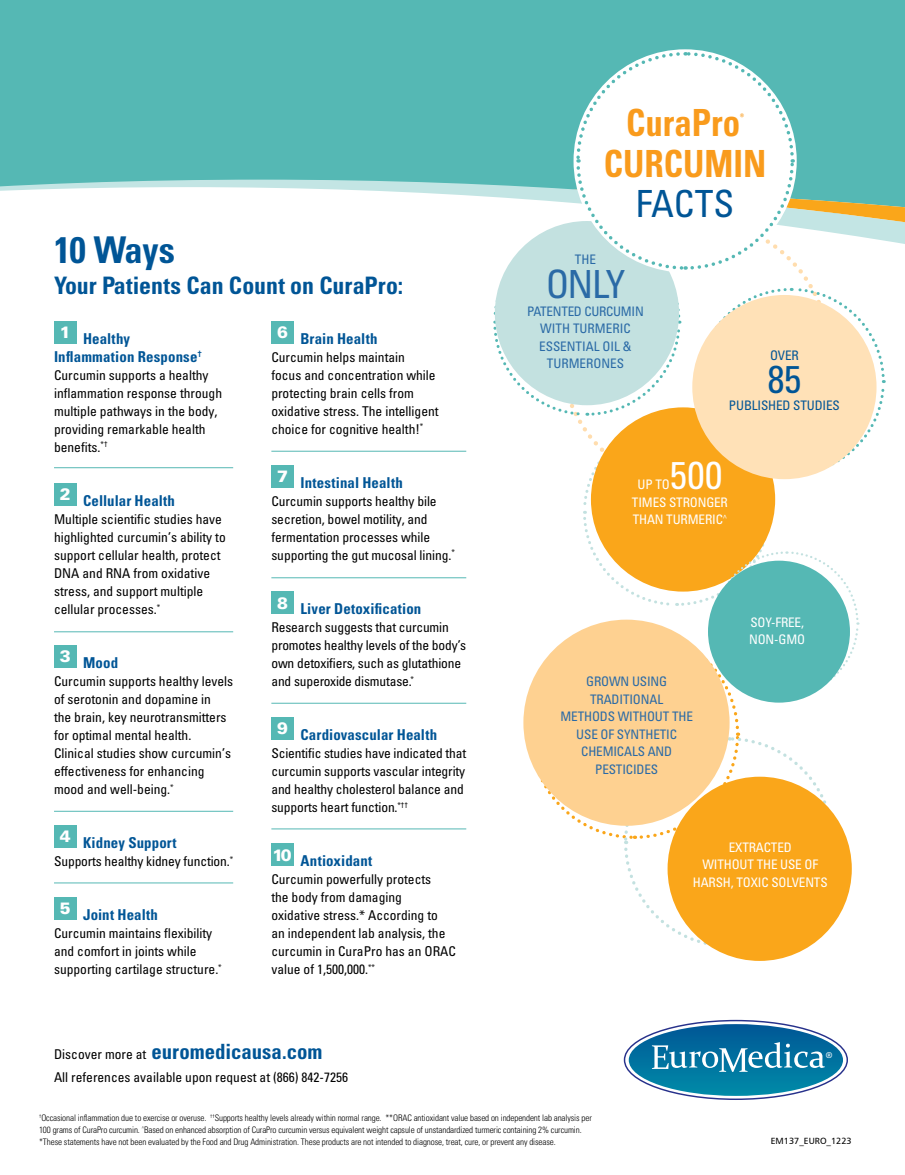
<style>
.page{position:relative;width:905px;height:1175px;background:#fff}
.page>*{position:absolute;margin:0;border:0;box-sizing:border-box;transform-origin:0 0}
.t1{font:condensed 38.7px "Univers LT Pro";color:#2a6aa6}
.t2{font:condensed 38.7px "Univers LT Pro";color:#fff}
.t3{font:condensed 38.7px "Univers LT Pro";color:#005596}
.t4{font:700 condensed 37.5px "Univers LT Pro";color:#f99b1c;scale:.93 1}
.t5{font:condensed 37.5px "Univers LT Pro";color:#005596}
.t6{font:700 condensed 36.9px "Univers LT Pro";letter-spacing:-.015em;color:#005596}
.t7{font:700 condensed 24px "Univers LT Pro";color:#005596}
.t8{font:700 condensed 21px "Univers LT Pro";color:#005596}
.t9{font:17.25px "Constantia";color:#fff}
.t10{font:900 16.5px "Univers LT Pro 75";color:#fff}
.t11{font:700 condensed 15px/18px "Univers LT Pro";letter-spacing:.01em;color:#005596}
.t12{font:condensed 13.5px/18px "Univers LT Pro";color:#000}
.t13{font:condensed 13.05px/17.5px "Univers LT Pro";letter-spacing:-.01em;color:#2a6aa6;text-align:center}
.t14{font:condensed 13.05px/17.5px "Univers LT Pro";letter-spacing:-.01em;color:#fff}
.t15{font:condensed 13.05px "Univers LT Pro";letter-spacing:-.01em;color:#005596}
.t16{font:700 condensed 10.5px "Univers LT Pro";color:#f99b1c;scale:.93 1}
.t17{font:300 condensed 9px/12px "Univers LT Pro";letter-spacing:-.01em;color:#000}
.t18{font:9px "Humanist 777 BT Roman B";color:#000}
.s1{font-weight:400;font-size:13.5px;color:#000}
</style>
<div class="page">
<div style="left:0;top:0;width:904px;height:1174px;background:#55b8b4"></div>
<div style="left:0;top:187px;width:904px;height:987px;background:#fff"></div>
<div style="left:54px;top:321px;width:22px;height:23px;background:#55b8b4"></div>
<div style="left:54px;top:483px;width:22px;height:23px;background:#55b8b4"></div>
<div style="left:54px;top:645px;width:22px;height:23px;background:#55b8b4"></div>
<div style="left:54px;top:825px;width:22px;height:23px;background:#55b8b4"></div>
<div style="left:54px;top:897px;width:22px;height:23px;background:#55b8b4"></div>
<div style="left:271px;top:321px;width:23px;height:23px;background:#55b8b4"></div>
<div style="left:271px;top:465px;width:23px;height:23px;background:#55b8b4"></div>
<div style="left:271px;top:591px;width:23px;height:23px;background:#55b8b4"></div>
<div style="left:271px;top:717px;width:23px;height:23px;background:#55b8b4"></div>
<div style="left:271px;top:843px;width:23px;height:23px;background:#55b8b4"></div>
<hr style="left:54px;top:467px;width:179px;height:1px;background:#55b8b4">
<hr style="left:271px;top:451px;width:195px;height:1px;background:#55b8b4">
<hr style="left:54px;top:631px;width:179px;height:1px;background:#55b8b4">
<hr style="left:271px;top:577px;width:195px;height:1px;background:#55b8b4">
<hr style="left:54px;top:811px;width:179px;height:1px;background:#55b8b4">
<hr style="left:271px;top:703px;width:195px;height:1px;background:#55b8b4">
<hr style="left:54px;top:882px;width:179px;height:1px;background:#55b8b4">
<hr style="left:271px;top:828px;width:195px;height:1px;background:#55b8b4">
<svg style="left:624px;top:1020px;width:223px;height:79px"></svg>
<svg style="left:628px;top:1024px;width:215px;height:71px;background:#4494b7"></svg>
<div style="left:667px;top:776px;width:184px;height:185px;background:#faa61a;border-radius:50%"></div>
<svg style="left:491px;top:50px;width:395px;height:899px"></svg>
<h3 class="t6" style="left:54px;top:227px;width:122px">10 Ways</h3>
<h3 class="t7" style="left:54px;top:270px;width:351px">Your Patients Can Count on CuraPro:</h3>
<p class="t11" style="left:54px;top:329px;width:149px;text-indent:29px">Healthy<br>Inflammation Response<sup>†</sup></p>
<p class="t12" style="left:54px;top:366px;width:169px">Curcumin supports a healthy inflammation response through multiple pathways in the body, providing remarkable health benefits.<sup>*†</sup></p>
<p class="t10" style="left:277px;top:321px;width:12px">6</p>
<p class="t10" style="left:60px;top:321px;width:12px">1</p>
<p class="t11" style="left:300px;top:329px;width:79px">Brain Health</p>
<p class="t12" style="left:271px;top:348px;width:169px">Curcumin helps maintain<br>focus and concentration while protecting brain cells from oxidative stress. The intelligent choice for cognitive health!<sup>*</sup></p>
<p class="t10" style="left:60px;top:483px;width:12px">2</p>
<p class="t11" style="left:83px;top:491px;width:93px">Cellular Health</p>
<p class="t12" style="left:54px;top:510px;width:173px">Multiple scientific studies have highlighted curcumin’s ability to support cellular health, protect<br>DNA and RNA from oxidative stress, and support multiple cellular processes.<sup>*</sup></p>
<p class="t10" style="left:60px;top:645px;width:12px">3</p>
<p class="t11" style="left:83px;top:653px;width:37px">Mood</p>
<p class="t12" style="left:54px;top:672px;width:181px">Curcumin supports healthy levels of serotonin and dopamine in<br>the brain, key neurotransmitters for optimal mental health.<br>Clinical studies show curcumin’s effectiveness for enhancing mood and well-being.<sup>*</sup></p>
<p class="t10" style="left:60px;top:825px;width:12px">4</p>
<p class="t11" style="left:83px;top:833px;width:95px">Kidney Support</p>
<p class="t12" style="left:54px;top:852px;width:181px">Supports healthy kidney function.<sup>*</sup></p>
<p class="t10" style="left:60px;top:897px;width:12px">5</p>
<p class="t11" style="left:83px;top:905px;width:76px">Joint Health</p>
<p class="t12" style="left:54px;top:924px;width:169px">Curcumin maintains flexibility and comfort in joints while supporting cartilage structure.<sup>*</sup></p>
<p class="t10" style="left:277px;top:465px;width:12px">7</p>
<p class="t11" style="left:300px;top:473px;width:104px">Intestinal Health</p>
<p class="t12" style="left:271px;top:492px;width:185px">Curcumin supports healthy bile secretion, bowel motility, and fermentation processes while supporting the gut mucosal lining.<sup>*</sup></p>
<p class="t10" style="left:277px;top:591px;width:12px">8</p>
<p class="t11" style="left:300px;top:599px;width:122px">Liver Detoxification</p>
<p class="t12" style="left:271px;top:618px;width:196px">Research suggests that curcumin promotes healthy levels of the body’s own detoxifiers, such as glutathione and superoxide dismutase.<sup>*</sup></p>
<p class="t10" style="left:277px;top:717px;width:12px">9</p>
<p class="t11" style="left:300px;top:725px;width:138px">Cardiovascular Health</p>
<p class="t12" style="left:271px;top:744px;width:196px">Scientific studies have indicated that curcumin supports vascular integrity and healthy cholesterol balance and supports heart function.<sup>*††</sup></p>
<p class="t10" style="left:272px;top:843px;width:21px">10</p>
<p class="t11" style="left:300px;top:851px;width:73px">Antioxidant</p>
<p class="t12" style="left:271px;top:870px;width:186px">Curcumin powerfully protects<br>the body from damaging<br>oxidative stress.* According to<br>an independent lab analysis, the curcumin in CuraPro has an ORAC value of 1,500,000.<sup>**</sup></p>
<h3 class="t8" style="left:54px;top:1038px;width:270px"><span class="s1">Discover more at</span> euromedicausa.com</h3>
<p class="t12" style="left:54px;top:1067px;width:295px">All references available upon request at (866) 842-7256</p>
<h2 class="t4" style="left:626px;top:100px;width:124px">CuraPro</h2>
<p class="t16" style="left:740px;top:111px;width:6px">®</p>
<h2 class="t4" style="left:603px;top:140px;width:176px">CURCUMIN</h2>
<h2 class="t5" style="left:636px;top:180px;width:100px">FACTS</h2>
<p class="t13" style="left:575px;top:250px;width:23px">THE</p>
<h1 class="t1" style="left:545px;top:260px;width:81px">ONLY</h1>
<p class="t13" style="left:527px;top:302px;width:118px">PATENTED CURCUMIN<br>WITH TURMERIC<br>ESSENTIAL OIL &amp;<br>TURMERONES</p>
<p class="t15" style="left:770px;top:347px;width:30px">OVER</p>
<h1 class="t3" style="left:767px;top:354px;width:36px">85</h1>
<p class="t15" style="left:729px;top:397px;width:112px">PUBLISHED STUDIES</p>
<h1 class="t2" style="left:669px;top:451px;width:54px">500</h1>
<p class="t14" style="left:632px;top:493px;width:97px">TIMES STRONGER<br>THAN TURMERIC<sup>^</sup></p>
<p class="t14" style="left:637px;top:475px;width:34px">UP TO</p>
<p class="t13" style="left:560px;top:672px;width:134px">GROWN USING<br>TRADITIONAL<br>METHODS WITHOUT THE<br>USE OF SYNTHETIC<br>CHEMICALS AND<br>PESTICIDES</p>
<p class="t14" style="left:749px;top:613px;width:58px">SOY-FREE,<br>NON-GMO</p>
<p class="t14" style="left:692px;top:838px;width:136px;text-align:center">EXTRACTED<br>WITHOUT THE USE OF<br>HARSH, TOXIC SOLVENTS</p>
<p class="t9" style="left:825px;top:1046px;width:9px">®</p>
<p class="t17" style="left:39px;top:1111px;width:554px"><sup>†</sup>Occasional inflammation due to exercise or overuse. <sup>††</sup>Supports healthy levels already within normal range. **ORAC antioxidant value based on independent lab analysis per<br>100 grams of CuraPro curcumin. <sup>^</sup>Based on enhanced absorption of CuraPro curcumin versus equivalent weight capsule of unstandardized turmeric containing 2% curcumin. *These statements have not been evaluated by the Food and Drug Administration. These products are not intended to diagnose, treat, cure, or prevent any disease.</p>
<p class="t18" style="left:770px;top:1134px;width:82px">EM137_EURO_1223</p>
</div>
